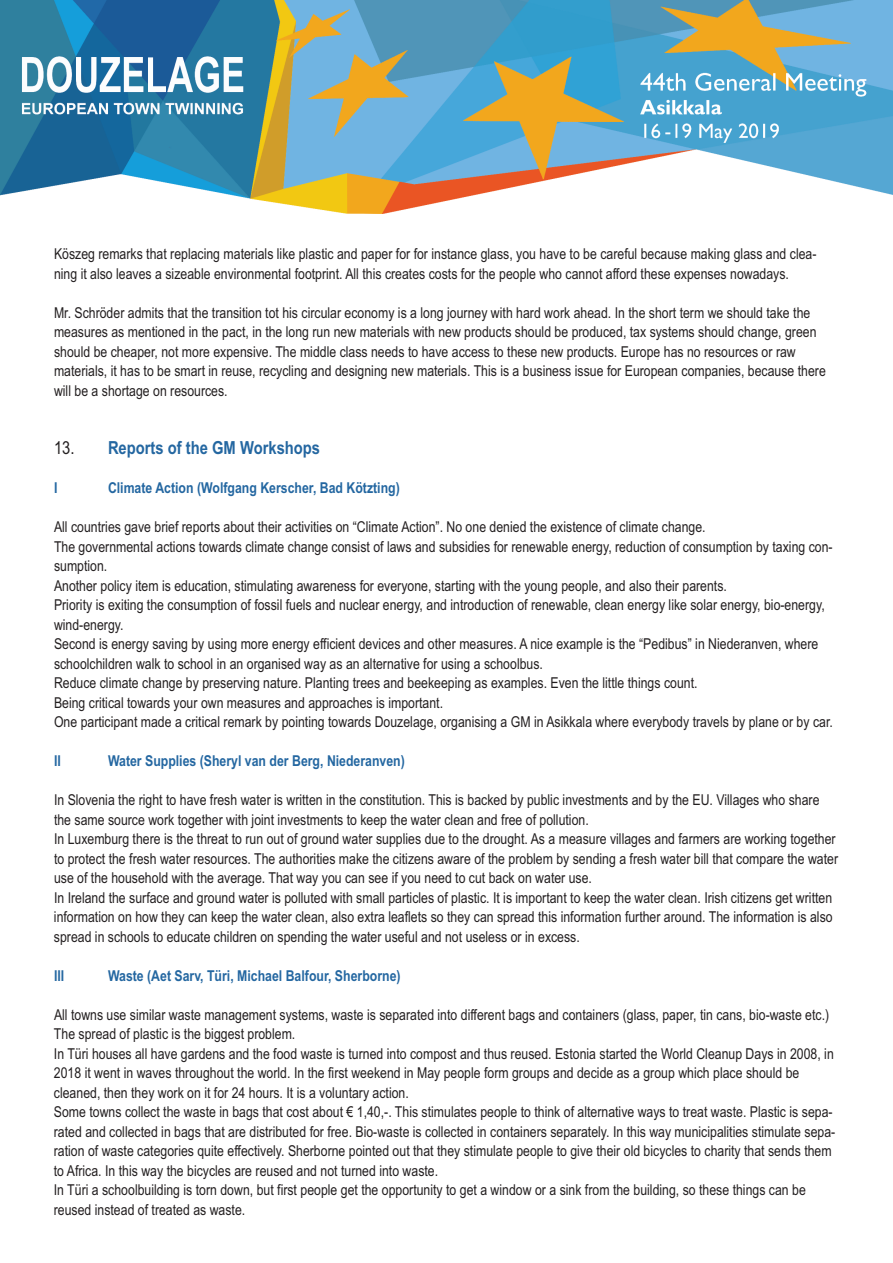
<style>
.page{position:relative;width:893px;height:1263px;background:#fff}
.page>*{position:absolute;margin:0;border:0;box-sizing:border-box;transform-origin:0 0}
.t1{font:700 18px "Arial Narrow";color:#2467a1}
.t2{font:15px/19.5px "Arial Narrow";color:#231f20}
.t3{font:700 15px "Arial Narrow";color:#2467a1}
.s1{font-weight:400;color:#231f20}
</style>
<div class="page">
<img style="left:0;top:0;width:893px;height:214px">
<p class="t2" style="left:54px;top:244px;width:764px">Köszeg remarks that replacing materials like plastic and paper for for instance glass, you have to be careful because making glass and clea&shy;ning it also leaves a sizeable environmental footprint. All this creates costs for the people who cannot afford these expenses nowadays.</p>
<p class="t2" style="left:54px;top:303px;width:773px">Mr. Schröder admits that the transition tot his circular economy is a long journey with hard work ahead. In the short term we should take the measures as mentioned in the pact, in the long run new materials with new products should be produced, tax systems should change, green should be cheaper, not more expensive. The middle class needs to have access to these new products. Europe has no resources or raw materials, it has to be smart in reuse, recycling and designing new materials. This is a business issue for European companies, because there will be a shortage on resources.</p>
<p class="t1" style="left:54px;top:438px;width:268px"><span class="s1">13.</span> Reports of the GM Workshops</p>
<p class="t3" style="left:54px;top:479px;width:5px">I</p>
<p class="t3" style="left:108px;top:479px;width:293px">Climate Action (Wolfgang Kerscher, Bad Kötzting)</p>
<p class="t2" style="left:54px;top:517px;width:780px">All countries gave brief reports about their activities on “Climate Action”. No one denied the existence of climate change.<br>The governmental actions towards climate change consist of laws and subsidies for renewable energy, reduction of consumption by taxing con&shy;sumption.<br>Another policy item is education, stimulating awareness for everyone, starting with the young people, and also their parents.<br>Priority is exiting the consumption of fossil fuels and nuclear energy, and introduction of renewable, clean energy like solar energy, bio-energy, wind-energy.<br>Second is energy saving by using more energy efficient devices and other measures. A nice example is the “Pedibus” in Niederanven, where schoolchildren walk to school in an organised way as an alternative for using a schoolbus.<br>Reduce climate change by preserving nature. Planting trees and beekeeping as examples. Even the little things count.<br>Being critical towards your own measures and approaches is important.<br>One participant made a critical remark by pointing towards Douzelage, organising a GM in Asikkala where everybody travels by plane or by car.</p>
<p class="t3" style="left:54px;top:752px;width:8px">II</p>
<p class="t3" style="left:108px;top:752px;width:298px">Water Supplies (Sheryl van der Berg, Niederanven)</p>
<p class="t2" style="left:54px;top:790px;width:786px">In Slovenia the right to have fresh water is written in the constitution. This is backed by public investments and by the EU. Villages who share the same source work together with joint investments to keep the water clean and free of pollution.<br>In Luxemburg there is the threat to run out of ground water supplies due to the drought. As a measure villages and farmers are working together to protect the fresh water resources. The authorities make the citizens aware of the problem by sending a fresh water bill that compare the water use of the household with the average. That way you can see if you need to cut back on water use.<br>In Ireland the surface and ground water is polluted with small particles of plastic. It is important to keep the water clean. Irish citizens get written information on how they can keep the water clean, also extra leaflets so they can spread this information further around. The information is also spread in schools to educate children on spending the water useful and not useless or in excess.</p>
<p class="t3" style="left:54px;top:967px;width:12px">III</p>
<p class="t3" style="left:108px;top:967px;width:294px">Waste (Aet Sarv, Türi, Michael Balfour, Sherborne)</p>
<p class="t2" style="left:54px;top:1005px;width:783px">All towns use similar waste management systems, waste is separated into different bags and containers (glass, paper, tin cans, bio-waste etc.)<br>The spread of plastic is the biggest problem.<br>In Türi houses all have gardens and the food waste is turned into compost and thus reused. Estonia started the World Cleanup Days in 2008, in 2018 it went in waves throughout the world. In the first weekend in May people form groups and decide as a group which place should be cleaned, then they work on it for 24 hours. It is a voluntary action.<br>Some towns collect the waste in bags that cost about € 1,40,-. This stimulates people to think of alternative ways to treat waste. Plastic is sepa&shy;rated and collected in bags that are distributed for free. Bio-waste is collected in containers separately. In this way municipalities stimulate sepa&shy;ration of waste categories quite effectively. Sherborne pointed out that they stimulate people to give their old bicycles to charity that sends them to Africa. In this way the bicycles are reused and not turned into waste.<br>In Türi a schoolbuilding is torn down, but first people get the opportunity to get a window or a sink from the building, so these things can be reused instead of treated as waste.</p>
</div>
